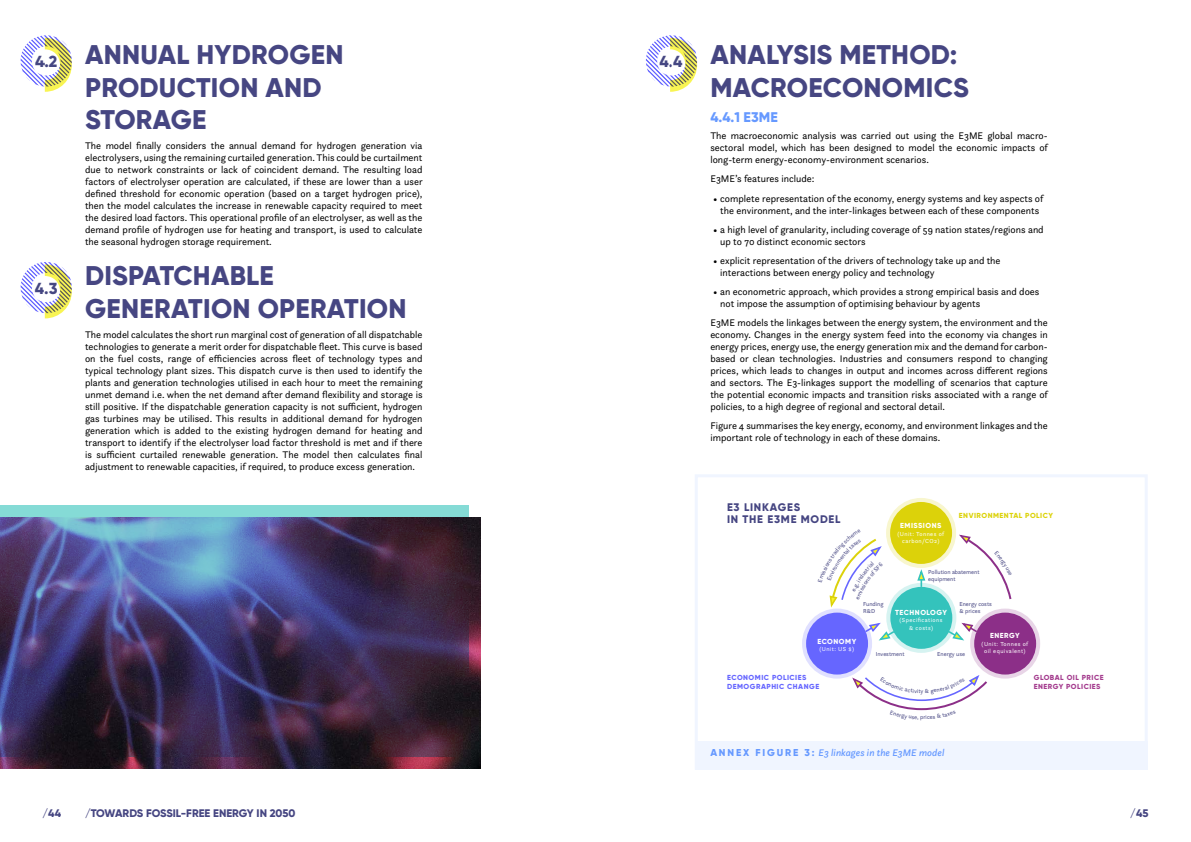
<style>
.page{position:relative;width:1191px;height:842px;background:#fff}
.page>*{position:absolute;margin:0;border:0;box-sizing:border-box;transform-origin:0 0}
.t1{font:800 27px/32.4px "Gilroy";letter-spacing:.01em;color:#464682}
.t2{font:800 16px "Gilroy";color:#454782}
.t3{font:800 14px "Gilroy";color:#69f}
.t4{font:800 11px "Gilroy";color:#464682}
.t5{font:800 11px/12px "Gilroy";letter-spacing:.07em;color:#464682}
.t6{font:10px/12px "Questa Sans";color:#000;text-align:justify}
.t7{font:italic 500 10px "Questa Sans";color:#69f}
.t8{font:800 7.3px/9.2px "Gilroy";letter-spacing:.07em;color:#66f}
.t9{font:800 7.3px "Gilroy";letter-spacing:.07em;color:#fff}
.t10{font:800 7.3px/9.2px "Gilroy";letter-spacing:.07em;color:#a43c8e}
.t11{font:800 7.3px "Gilroy";letter-spacing:.07em;color:#dcd20a}
.t12{font:6px/7.2px "Questa Sans";letter-spacing:.07em;color:#fff;text-align:center}
.t13{font:6px/7px "Questa Sans";color:#464682}
.s1{font-family:"Gilroy";font-weight:800;font-style:normal}
</style>
<div class="page">
<img style="left:0;top:518px;width:480px;height:251px">
<svg style="left:0;top:506px;width:468px;height:251px;background:#434167"></svg>
<svg style="left:21px;top:35px;width:51px;height:57px"></svg>
<svg style="left:21px;top:262px;width:51px;height:56px"></svg>
<svg style="left:646px;top:35px;width:51px;height:57px"></svg>
<div style="left:694px;top:741px;width:453px;height:28px;background:#f0f5ff"></div>
<div style="left:694px;top:474px;width:453px;height:296px;border:3px solid #f0f5ff"></div>
<div style="left:886px;top:583px;width:70px;height:70px;background:#d6f3f1;border-radius:50%"></div>
<div style="left:890px;top:587px;width:62px;height:62px;background:#34c3bc;border-radius:50%"></div>
<div style="left:886px;top:498px;width:70px;height:70px;background:#f8f6ce;border-radius:50%"></div>
<div style="left:890px;top:502px;width:62px;height:62px;background:#dcd20a;border-radius:50%"></div>
<svg style="left:802px;top:609px;width:70px;height:70px"></svg>
<div style="left:806px;top:613px;width:62px;height:61px;background:#66f;border-radius:50%"></div>
<svg style="left:970px;top:609px;width:70px;height:70px"></svg>
<div style="left:974px;top:613px;width:62px;height:61px;background:#8c2f88;border-radius:50%"></div>
<svg style="left:917px;top:570px;width:9px;height:17px"></svg>
<svg style="left:946px;top:622px;width:33px;height:19px"></svg>
<svg style="left:863px;top:622px;width:33px;height:19px"></svg>
<svg style="left:851px;top:674px;width:138px;height:37px"></svg>
<svg style="left:829px;top:538px;width:53px;height:69px"></svg>
<svg style="left:959px;top:534px;width:53px;height:66px"></svg>
<h2 class="t2" style="left:35px;top:51px;width:24px">4.2</h2>
<h2 class="t2" style="left:35px;top:278px;width:24px">4.3</h2>
<h1 class="t1" style="left:85px;top:38px;width:260px">ANNUAL HYDROGEN<br>PRODUCTION AND<br>STORAGE</h1>
<p class="t6" style="left:85px;top:139px;width:339px">The model finally considers the annual demand for hydrogen generation via electrolysers, using the remaining curtailed generation. This could be curtailment due to network constraints or lack of coincident demand. The resulting load factors of electrolyser operation are calculated, if these are lower than a user defined threshold for economic operation (based on a target hydrogen price), then the model calculates the increase in renewable capacity required to meet the desired load factors. This operational profile of an electrolyser, as well as the demand profile of hydrogen use for heating and transport, is used to calculate the seasonal hydrogen storage requirement.</p>
<h1 class="t1" style="left:85px;top:260px;width:323px">DISPATCHABLE<br>GENERATION OPERATION</h1>
<p class="t6" style="left:85px;top:328px;width:339px">The model calculates the short run marginal cost of generation of all dispatchable technologies to generate a merit order for dispatchable fleet. This curve is based on the fuel costs, range of efficiencies across fleet of technology types and typical technology plant sizes. This dispatch curve is then used to identify the plants and generation technologies utilised in each hour to meet the remaining unmet demand i.e. when the net demand after demand flexibility and storage is still positive. If the dispatchable generation capacity is not sufficient, hydrogen gas turbines may be utilised. This results in additional demand for hydrogen generation which is added to the existing hydrogen demand for heating and transport to identify if the electrolyser load factor threshold is met and if there is sufficient curtailed renewable generation. The model then calculates final adjustment to renewable capacities, if required, to produce excess generation.</p>
<h1 class="t1" style="left:710px;top:38px;width:260px;text-indent:-51px"><sub>4.4</sub> ANALYSIS METHOD:<br>MACROECONOMICS</h1>
<h3 class="t3" style="left:710px;top:109px;width:69px">4.4.1 E3ME</h3>
<p class="t6" style="left:710px;top:130px;width:339px">The macroeconomic analysis was carried out using the E3ME global macro&shy;sectoral model, which has been designed to model the economic impacts of long-term energy-economy-environment scenarios.</p>
<p class="t6" style="left:710px;top:173px;width:106px">E3ME’s features include:</p>
<p class="t6" style="left:713px;top:192px;width:332px;text-align:center">• complete representation of the economy, energy systems and key aspects of the environment, and the inter-linkages between each of these components</p>
<p class="t6" style="left:720px;top:223px;width:325px;text-indent:-7px">• a high level of granularity, including coverage of 59 nation states/regions and up to 70 distinct economic sectors</p>
<p class="t6" style="left:720px;top:254px;width:282px;text-indent:-7px">• explicit representation of the drivers of technology take up and the interactions between energy policy and technology</p>
<p class="t6" style="left:720px;top:285px;width:321px;text-indent:-7px">• an econometric approach, which provides a strong empirical basis and does not impose the assumption of optimising behaviour by agents</p>
<p class="t6" style="left:710px;top:316px;width:339px">E3ME models the linkages between the energy system, the environment and the economy. Changes in the energy system feed into the economy via changes in energy prices, energy use, the energy generation mix and the demand for carbon&shy;based or clean technologies. Industries and consumers respond to changing prices, which leads to changes in output and incomes across different regions and sectors. The E3-linkages support the modelling of scenarios that capture the potential economic impacts and transition risks associated with a range of policies, to a high degree of regional and sectoral detail.</p>
<p class="t6" style="left:710px;top:419px;width:339px">Figure 4 summarises the key energy, economy, and environment linkages and the important role of technology in each of these domains.</p>
<p class="t5" style="left:727px;top:501px;width:115px">E3 LINKAGES<br>IN THE E3ME MODEL</p>
<p class="t9" style="left:900px;top:521px;width:43px">EMISSIONS</p>
<p class="t12" style="left:897px;top:530px;width:48px">(Unit: Tonnes of carbon/CO2)</p>
<p class="t11" style="left:959px;top:511px;width:96px">ENVIRONMENTAL POLICY</p>
<p class="t13" style="left:928px;top:568px;width:53px">Pollution abatement equipment</p>
<p class="t13" style="left:959px;top:601px;width:34px">Energy costs &amp; prices</p>
<p class="t13" style="left:863px;top:601px;width:22px">Funding<br>R&amp;D</p>
<p class="t13" style="left:875px;top:651px;width:30px">Investment</p>
<p class="t13" style="left:937px;top:651px;width:29px">Energy use</p>
<p class="t9" style="left:895px;top:607px;width:53px">TECHNOLOGY</p>
<p class="t12" style="left:899px;top:616px;width:44px">(Specifications &amp; costs)</p>
<p class="t9" style="left:990px;top:631px;width:31px">ENERGY</p>
<p class="t12" style="left:981px;top:640px;width:48px">(Unit: Tonnes of oil equivalent)</p>
<p class="t9" style="left:817px;top:636px;width:40px">ECONOMY</p>
<p class="t12" style="left:819px;top:645px;width:36px">(Unit: US $)</p>
<p class="t8" style="left:727px;top:673px;width:94px">ECONOMIC POLICIES<br>DEMOGRAPHIC CHANGE</p>
<p class="t13" style="left:920px;top:687px;width:4px">y</p>
<p class="t13" style="left:920px;top:713px;width:5px">p</p>
<p class="t7" style="left:710px;top:747px;width:235px"><span class="s1">A N N E X F I G U R E 3 :</span> E3 linkages in the E3ME model</p>
<p class="t10" style="left:1033px;top:673px;width:71px">GLOBAL OIL PRICE<br>ENERGY POLICIES</p>
<p class="t4" style="left:43px;top:806px;width:20px">/44</p>
<p class="t4" style="left:85px;top:806px;width:212px">/TOWARDS FOSSIL-FREE ENERGY IN 2050</p>
<p class="t4" style="left:1130px;top:806px;width:20px">/45</p>
</div>
